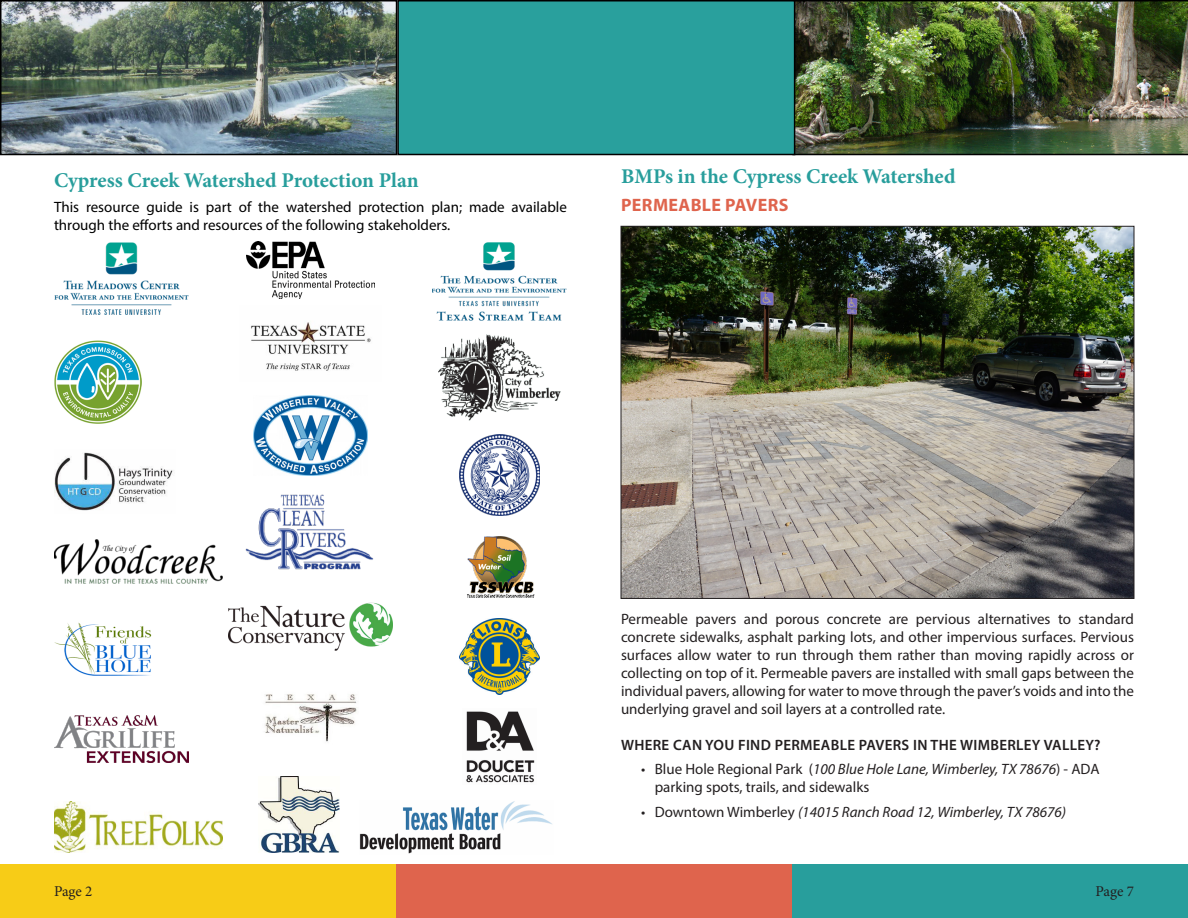
<style>
.page{position:relative;width:1188px;height:918px;background:#fff}
.page>*{position:absolute;margin:0;border:0;box-sizing:border-box;transform-origin:0 0}
.t1{font:700 21px "Minion Pro";letter-spacing:-.005em;color:#289e9c}
.t2{font:700 18px "Myriad Pro";letter-spacing:.02em;color:#df644d}
.t3{font:15px/18px "Myriad Pro";color:#231f20;text-align:justify}
.t4{font:15px/18px "Myriad Pro";color:#000}
.t5{font:italic 15px "Myriad Pro";color:#231f20}
.t6{font:15px "Myriad Variable Concept";letter-spacing:.215em;color:#231f20}
.t7{font:15px "Minion Pro";letter-spacing:-.01em;color:#231f20}
.s1{font-style:italic}
.s2{font-style:normal}
</style>
<div class="page">
<div style="left:0;top:864px;width:396px;height:54px;background:#f7cc17"></div>
<div style="left:396px;top:864px;width:396px;height:54px;background:#df644d"></div>
<div style="left:792px;top:864px;width:396px;height:54px;background:#289e9c"></div>
<img style="left:795px;top:0;width:393px;height:155px">
<div style="left:398px;top:1px;width:397px;height:153px;background:#29a09d"></div>
<div style="left:397px;top:0;width:398px;height:155px;border:2px solid #000"></div>
<img style="left:54px;top:452px;width:119px;height:59px">
<img style="left:459px;top:435px;width:81px;height:81px">
<img style="left:54px;top:715px;width:135px;height:47px">
<img style="left:54px;top:540px;width:169px;height:44px">
<img style="left:467px;top:536px;width:68px;height:62px">
<img style="left:245px;top:494px;width:129px;height:76px">
<img style="left:253px;top:396px;width:115px;height:79px">
<img style="left:246px;top:241px;width:129px;height:58px">
<img style="left:359px;top:801px;width:193px;height:53px">
<img style="left:54px;top:242px;width:135px;height:72px">
<img style="left:251px;top:322px;width:120px;height:49px">
<img style="left:439px;top:335px;width:121px;height:86px">
<img style="left:54px;top:340px;width:88px;height:84px">
<img style="left:3px;top:3px;width:391px;height:149px">
<div style="left:0;top:0;width:397px;height:155px;border:2px solid #000"></div>
<img style="left:432px;top:242px;width:135px;height:79px">
<img style="left:623px;top:228px;width:509px;height:369px">
<img style="left:466px;top:711px;width:69px;height:72px">
<img style="left:54px;top:802px;width:169px;height:51px">
<img style="left:459px;top:619px;width:81px;height:76px">
<img style="left:259px;top:777px;width:81px;height:76px">
<img style="left:265px;top:694px;width:92px;height:48px">
<img style="left:54px;top:622px;width:98px;height:54px">
<img style="left:228px;top:602px;width:165px;height:49px">
<p class="t1" style="left:54px;top:165px;width:366px">Cypress Creek Watershed Protection Plan</p>
<p class="t4" style="left:54px;top:197px;width:514px">This resource guide is part of the watershed protection plan; made available through the efforts and resources of the following stakeholders.</p>
<p class="t1" style="left:621px;top:161px;width:336px">BMPs in the Cypress Creek Watershed</p>
<p class="t2" style="left:621px;top:193px;width:169px">PERMEABLE PAVERS</p>
<p class="t3" style="left:621px;top:609px;width:515px">Permeable pavers and porous concrete are pervious alternatives to standard concrete sidewalks, asphalt parking lots, and other impervious surfaces. Pervious surfaces allow water to run through them rather than moving rapidly across or collecting on top of it. Permeable pavers are installed with small gaps between the individual pavers, allowing for water to move through the paver’s voids and into the underlying gravel and soil layers at a controlled rate.</p>
<p class="t6" style="left:621px;top:736px;width:479px">WHERE CAN YOU FIND PERMEABLE PAVERS IN THE WIMBERLEY VALLEY?</p>
<p class="t3" style="left:655px;top:760px;width:446px;text-indent:-13px">• Blue Hole Regional Park (<span class="s1">100 Blue Hole Lane, Wimberley, TX 78676</span>) - ADA parking spots, trails, and sidewalks</p>
<p class="t5" style="left:641px;top:803px;width:426px"><span class="s2">• Downtown Wimberley</span> (14015 Ranch Road 12, Wimberley, TX 78676)</p>
<p class="t7" style="left:54px;top:882px;width:40px">Page 2</p>
<p class="t7" style="left:1095px;top:882px;width:40px">Page 7</p>
</div>
